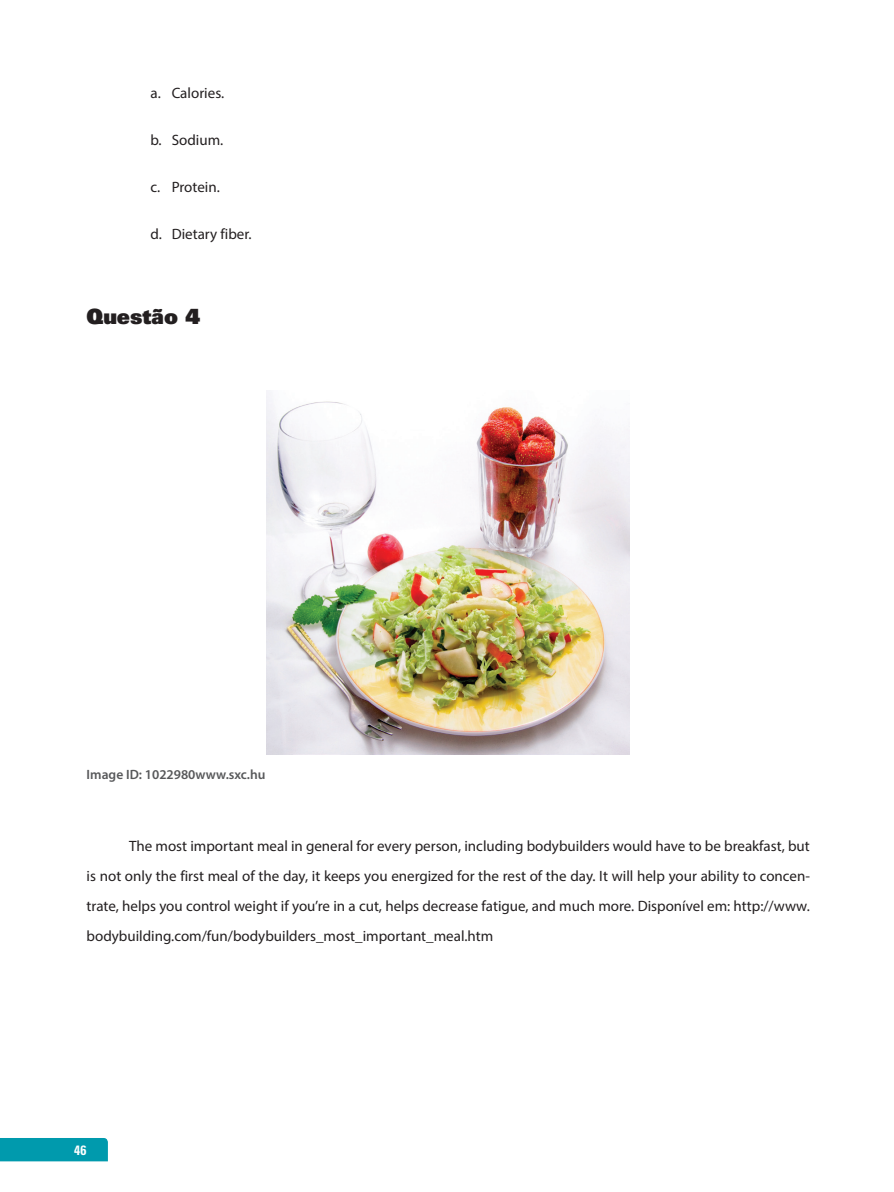
<style>
.page{position:relative;width:894px;height:1192px;background:#fff}
.page>*{position:absolute;margin:0;border:0;box-sizing:border-box;transform-origin:0 0}
.t1{font:900 21px "Univers";color:#231f20}
.t2{font:15px/30px "Myriad Pro";color:#231f20;text-align:justify}
.t3{font:600 13.5px "Myriad Pro";color:#57585a}
.t4{font:700 condensed 13.5px "Univers";color:#fff}
</style>
<div class="page">
<div style="left:0;top:1138px;width:108px;height:23px;background:#009aad"></div>
<img style="left:266px;top:391px;width:364px;height:363px">
<p class="t2" style="left:150px;top:78px;width:75px">a. Calories.</p>
<p class="t2" style="left:150px;top:125px;width:74px">b. Sodium.</p>
<p class="t2" style="left:150px;top:172px;width:71px">c. Protein.</p>
<p class="t2" style="left:150px;top:219px;width:103px">d. Dietary fiber.</p>
<h1 class="t1" style="left:87px;top:303px;width:115px">Questão 4</h1>
<p class="t3" style="left:87px;top:766px;width:180px">Image ID: 1022980www.sxc.hu</p>
<p class="t2" style="left:87px;top:831px;width:724px;text-indent:43px">The most important meal in general for every person, including bodybuilders would have to be breakfast, but is not only the first meal of the day, it keeps you energized for the rest of the day. It will help your ability to concen&shy;trate, helps you control weight if you’re in a cut, helps decrease fatigue, and much more. Disponível em: http://www. bodybuilding.com/fun/bodybuilders_most_important_meal.htm</p>
<p class="t4" style="left:74px;top:1142px;width:14px">46</p>
</div>
